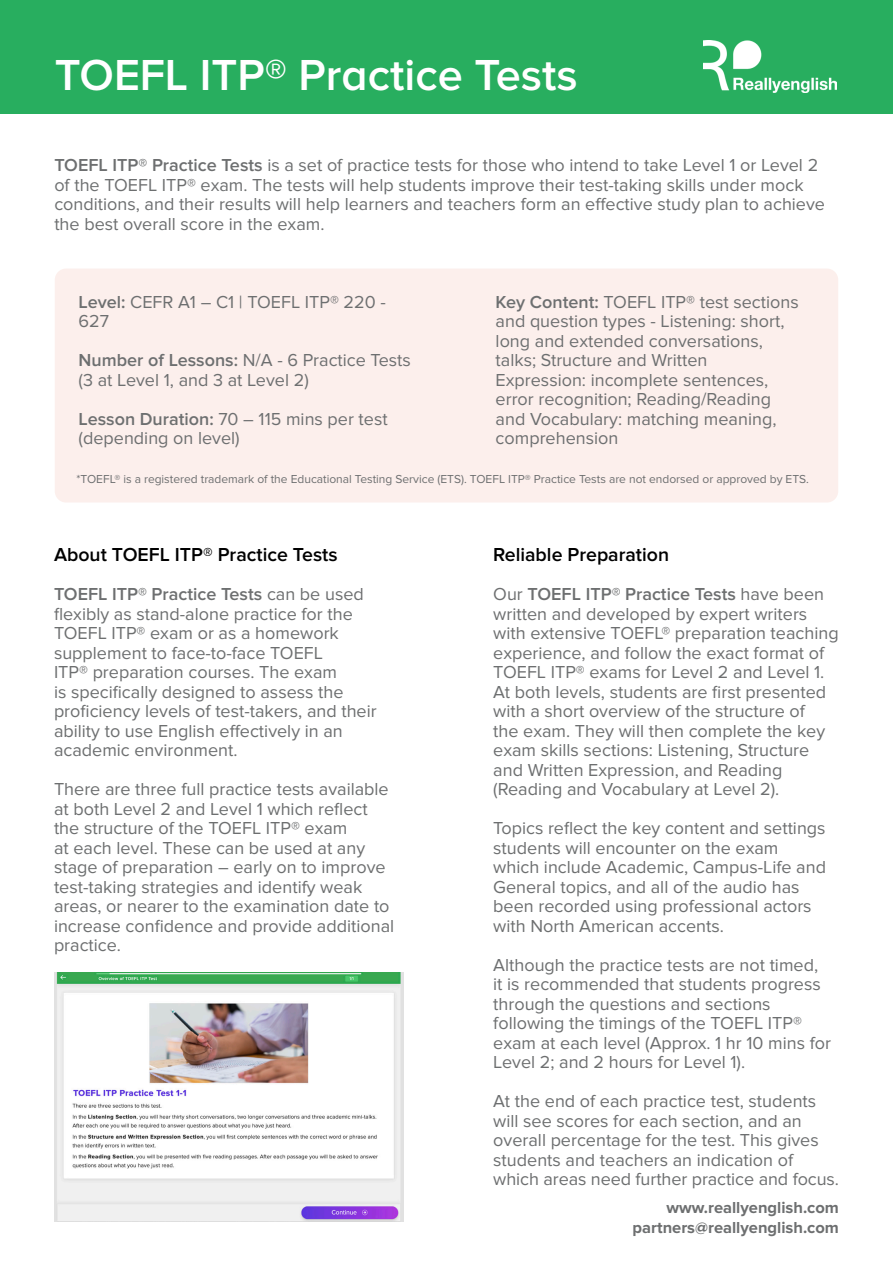
<style>
.page{position:relative;width:893px;height:1263px;background:#fff}
.page>*{position:absolute;margin:0;border:0;box-sizing:border-box;transform-origin:0 0}
.t1{font:600 45px "Proxima Nova A";color:#fff}
.t2{font:600 19.5px "Proxima Nova";color:#000}
.t3{font:18px/19.5px "Proxima Nova";color:#6d6f70}
.t4{font:700 16.5px "Proxima Nova";color:#6d6f70}
.t5{font:12px "Proxima Nova";color:#6d6f70}
.s1{font-weight:600}
</style>
<div class="page">
<div style="left:0;top:0;width:893px;height:114px;background:#28ae5f"></div>
<img style="left:703px;top:40px;width:133px;height:52px">
<div style="left:55px;top:269px;width:783px;height:234px;background:#fcefec;border-radius:11px"></div>
<img style="left:54px;top:973px;width:349px;height:248px">
<p class="t1" style="left:55px;top:49px;width:524px">TOEFL ITP® Practice Tests</p>
<p class="t3" style="left:54px;top:156px;width:772px"><span class="s1">TOEFL ITP® Practice Tests</span> is a set of practice tests for those who intend to take Level 1 or Level 2 of the TOEFL ITP® exam. The tests will help students improve their test-taking skills under mock conditions, and their results will help learners and teachers form an effective study plan to achieve the best overall score in the exam.</p>
<p class="t3" style="left:79px;top:292px;width:309px"><span class="s1">Level:</span> CEFR A1 – C1 | TOEFL ITP® 220 -<br>627</p>
<p class="t3" style="left:79px;top:351px;width:334px"><span class="s1">Number of Lessons:</span> N/A - 6 Practice Tests (3 at Level 1, and 3 at Level 2)</p>
<p class="t3" style="left:79px;top:409px;width:311px"><span class="s1">Lesson Duration:</span> 70 – 115 mins per test (depending on level)</p>
<p class="t3" style="left:496px;top:292px;width:305px"><span class="s1">Key Content:</span> TOEFL ITP® test sections and question types - Listening: short, long and extended conversations, talks; Structure and Written Expression: incomplete sentences, error recognition; Reading/Reading and Vocabulary: matching meaning, comprehension</p>
<p class="t5" style="left:77px;top:472px;width:734px">*TOEFL® is a registered trademark of the Educational Testing Service (ETS). TOEFL ITP® Practice Tests are not endorsed or approved by ETS.</p>
<p class="t2" style="left:54px;top:543px;width:285px">About TOEFL ITP® Practice Tests</p>
<p class="t2" style="left:493px;top:543px;width:177px">Reliable Preparation</p>
<p class="t3" style="left:54px;top:585px;width:324px"><span class="s1">TOEFL ITP® Practice Tests</span> can be used flexibly as stand-alone practice for the TOEFL ITP® exam or as a homework supplement to face-to-face TOEFL<br>ITP® preparation courses. The exam<br>is specifically designed to assess the proficiency levels of test-takers, and their ability to use English effectively in an academic environment.</p>
<p class="t3" style="left:54px;top:780px;width:342px">There are three full practice tests available at both Level 2 and Level 1 which reflect the structure of the TOEFL ITP® exam<br>at each level. These can be used at any stage of preparation – early on to improve test-taking strategies and identify weak areas, or nearer to the examination date to increase confidence and provide additional practice.</p>
<p class="t3" style="left:493px;top:585px;width:347px">Our <span class="s1">TOEFL ITP® Practice Tests</span> have been written and developed by expert writers with extensive TOEFL® preparation teaching experience, and follow the exact format of TOEFL ITP® exams for Level 2 and Level 1.<br>At both levels, students are first presented with a short overview of the structure of<br>the exam. They will then complete the key exam skills sections: Listening, Structure and Written Expression, and Reading (Reading and Vocabulary at Level 2).</p>
<p class="t3" style="left:493px;top:819px;width:334px">Topics reflect the key content and settings students will encounter on the exam which include Academic, Campus-Life and General topics, and all of the audio has been recorded using professional actors with North American accents.</p>
<p class="t3" style="left:493px;top:955px;width:339px">Although the practice tests are not timed, it is recommended that students progress through the questions and sections following the timings of the TOEFL ITP® exam at each level (Approx. 1 hr 10 mins for Level 2; and 2 hours for Level 1).</p>
<p class="t3" style="left:493px;top:1092px;width:347px">At the end of each practice test, students will see scores for each section, and an overall percentage for the test. This gives students and teachers an indication of which areas need further practice and focus.</p>
<p class="t4" style="left:666px;top:1198px;width:174px">www.reallyenglish.com</p>
<p class="t4" style="left:633px;top:1218px;width:208px">partners@reallyenglish.com</p>
</div>
